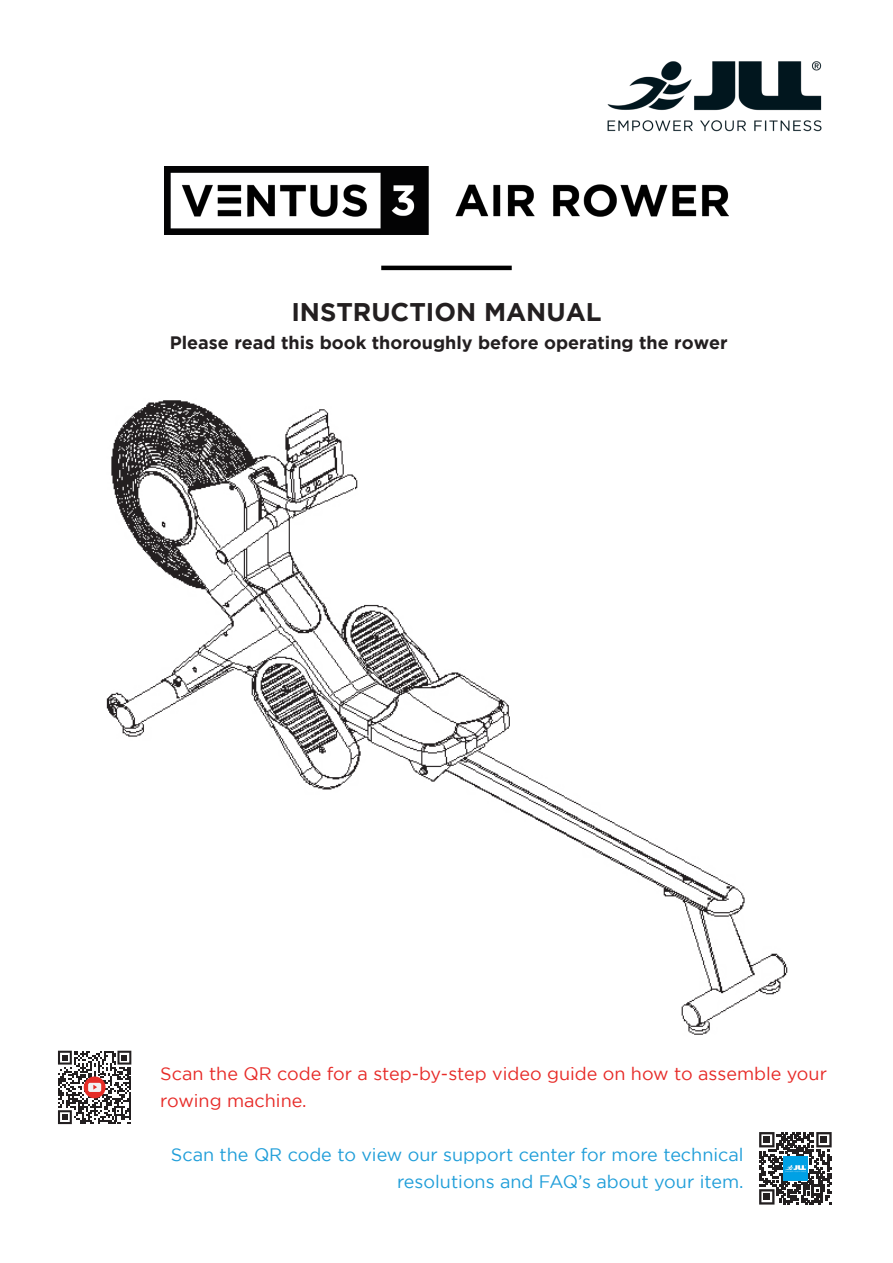
<style>
.page{position:relative;width:893px;height:1263px;background:#fff}
.page>*{position:absolute;margin:0;border:0;box-sizing:border-box;transform-origin:0 0}
.Paragraph{font:700 25.5px "Gotham";color:#231f20}
.Paragraph-2{font:18px/27px "Gotham";color:#209ed9;text-align:right}
.Paragraph-3{font:18px/27px "Gotham";color:#e72b28}
.Paragraph-4{font:700 18px "Gotham";color:#231f20}
</style>
<div class="page">
<img style="left:607px;top:61px;width:215px;height:71px">
<hr style="left:381px;top:266px;width:131px;height:4px;background:#000">
<img style="left:165px;top:166px;width:563px;height:69px">
<img style="left:106px;top:400px;width:682px;height:635px">
<svg style="left:58px;top:1051px;width:73px;height:73px"></svg>
<svg style="left:759px;top:1132px;width:73px;height:72px"></svg>
<div style="left:763px;top:1136px;width:7px;height:7px;background:#231f20"></div>
<div style="left:821px;top:1136px;width:6px;height:7px;background:#231f20"></div>
<div style="left:763px;top:1193px;width:7px;height:7px;background:#231f20"></div>
<img style="left:783px;top:1156px;width:24px;height:24px">
<p class="Paragraph" style="left:291px;top:297px;width:312px">INSTRUCTION MANUAL</p>
<p class="Paragraph-4" style="left:170px;top:332px;width:559px">Please read this book thoroughly before operating the rower</p>
<p class="Paragraph-3" style="left:160px;top:1059px;width:668px">Scan the QR code for a step-by-step video guide on how to assemble your rowing machine.</p>
<p class="Paragraph-2" style="left:171px;top:1140px;width:574px">Scan the QR code to view our support center for more technical resolutions and FAQ’s about your item.</p>
</div>
